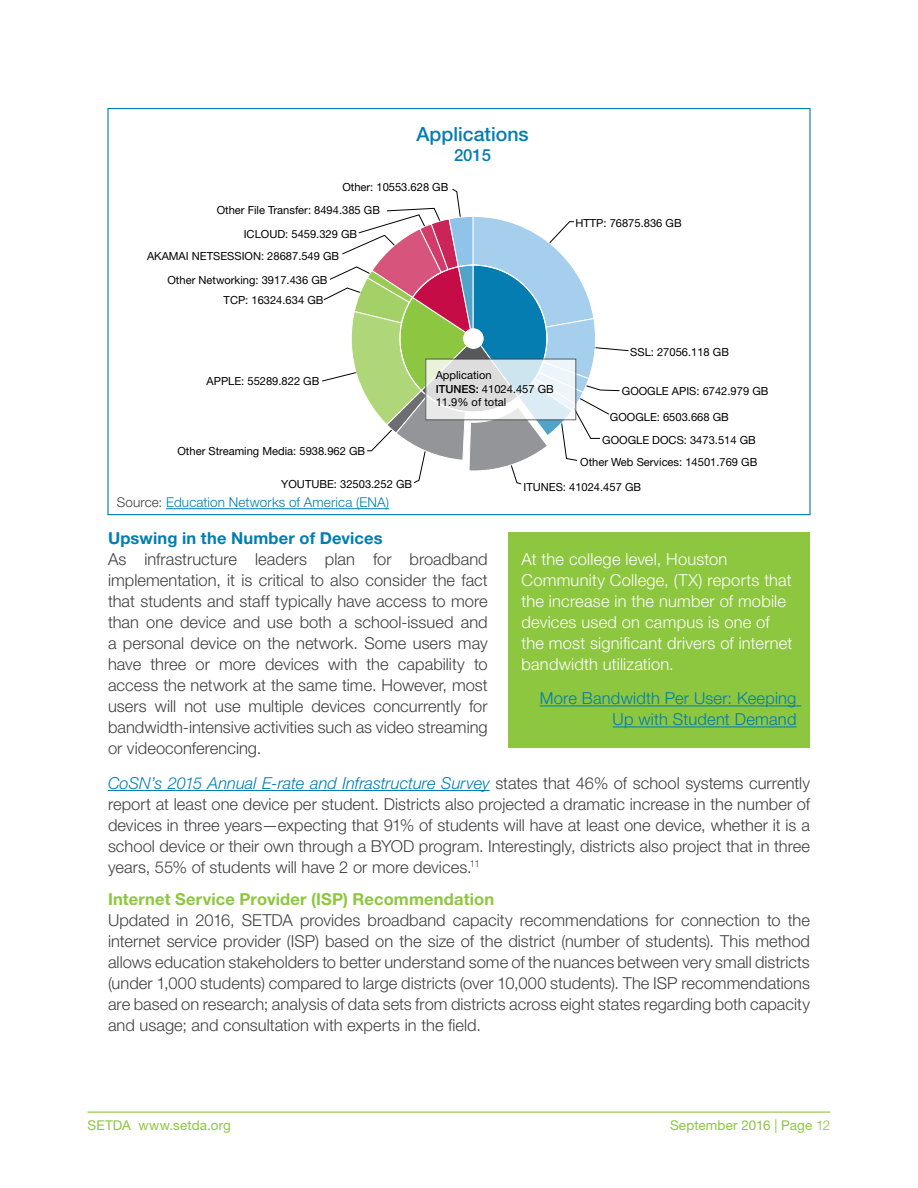
<style>
.page{position:relative;width:918px;height:1188px;background:#fff}
.page>*{position:absolute;margin:0;border:0;box-sizing:border-box;transform-origin:0 0}
.t1{font:500 19.5px "Helvetica Neue LT Std";color:#057db1}
.t2{font:500 16.8px "Helvetica Neue LT Std";color:#057db1}
.t3{font:300 16.5px/21px "Helvetica Neue LT Std";color:#414042}
.t4{font:300 16.5px/21px "Helvetica Neue LT Std";letter-spacing:.01em;color:#fff}
.t5{font:300 16.5px/21px "Helvetica Neue LT Std";letter-spacing:.01em;color:#007db1;text-align:right}
.t6{font:13.5px "Helvetica Neue LT Std";letter-spacing:.01em;color:#8dc63f}
.t7{font:300 13.5px "Helvetica Neue LT Std";letter-spacing:.01em;color:#007db1}
.t8{font:11.1px/22.4px "Helvetica Neue LT Std";color:#000}
.s1{font-weight:500}
.s2{color:#414042}
.s3{font-weight:700;color:#007db1}
.s4{font-style:italic;color:#007db1}
.s5{font-weight:700;color:#8dc63f}
.s6{font-weight:300}
</style>
<div class="page">
<hr style="left:88px;top:1112px;width:742px;height:1px;background:#8dc63f">
<hr style="left:108px;top:790px;width:382px;height:1px;background:#007db1">
<svg style="left:322px;top:188px;width:307px;height:297px"></svg>
<div style="left:464px;top:329px;width:19px;height:19px;background:#fff;border-radius:50%"></div>
<div style="left:463px;top:329px;width:20px;height:20px;border:1px solid #fff;border-radius:50%"></div>
<svg style="left:427px;top:361px;width:147px;height:57px;background:#e2e8eb"></svg>
<hr style="left:166px;top:508px;width:223px;height:1px;background:#007db1">
<div style="left:508px;top:532px;width:302px;height:216px;background:#8dc63f"></div>
<hr style="left:540px;top:706px;width:261px;height:1px;background:#007db1">
<hr style="left:613px;top:727px;width:183px;height:1px;background:#007db1">
<p class="t1" style="left:417px;top:123px;width:114px">Applications</p>
<p class="t2" style="left:454px;top:145px;width:39px">2015</p>
<p class="t8" style="left:217px;top:176px;width:233px;text-indent:126px">Other: 10553.628 GB<br>Other File Transfer: 8494.385 GB</p>
<p class="t8" style="left:147px;top:223px;width:212px;text-indent:97px">ICLOUD: 5459.329 GB<br>AKAMAI NETSESSION: 28687.549 GB</p>
<p class="t8" style="left:224px;top:269px;width:105px;line-height:20.4px;text-indent:-56px">Other Networking: 3917.436 GB<br>TCP: 16324.634 GB</p>
<p class="t8" style="left:575px;top:211px;width:108px">HTTP: 76875.836 GB</p>
<p class="t8" style="left:207px;top:370px;width:114px">APPLE: 55289.822 GB</p>
<p class="t8" style="left:178px;top:440px;width:189px">Other Streaming Media: 5938.962 GB</p>
<p class="t8" style="left:281px;top:472px;width:132px">YOUTUBE: 32503.252 GB</p>
<p class="t8" style="left:630px;top:340px;width:100px">SSL: 27056.118 GB</p>
<p class="t8" style="left:622px;top:380px;width:148px">GOOGLE APIS: 6742.979 GB</p>
<p class="t8" style="left:610px;top:405px;width:120px">GOOGLE: 6503.668 GB</p>
<p class="t8" style="left:602px;top:428px;width:155px">GOOGLE DOCS: 3473.514 GB</p>
<p class="t8" style="left:580px;top:451px;width:179px">Other Web Services: 14501.769 GB</p>
<p class="t8" style="left:523px;top:476px;width:119px">ITUNES: 41024.457 GB</p>
<p class="t8" style="left:436px;top:369px;width:120px;line-height:13.4px">Application<br><span class="s1">ITUNES:</span> 41024.457 GB<br>11.9% of total</p>
<p class="t7" style="left:117px;top:494px;width:274px"><span class="s2">Source:</span> Education Networks of America (ENA)</p>
<p class="t3" style="left:108px;top:528px;width:381px"><span class="s3">Upswing in the Number of Devices<br></span>As infrastructure leaders plan for broadband implementation, it is critical to also consider the fact that students and staff typically have access to more than one device and use both a school-issued and a personal device on the network. Some users may have three or more devices with the capability to access the network at the same time. However, most users will not use multiple devices concurrently for bandwidth-intensive activities such as video streaming or videoconferencing.</p>
<p class="t3" style="left:108px;top:772px;width:704px;text-align:justify"><span class="s4">CoSN’s 2015 Annual E-rate and Infrastructure Survey</span> states that 46% of school systems currently report at least one device per student. Districts also projected a dramatic increase in the number of devices in three years—expecting that 91% of students will have at least one device, whether it is a school device or their own through a BYOD program. Interestingly, districts also project that in three years, 55% of students will have 2 or more devices.<sup>11</sup></p>
<p class="t3" style="left:108px;top:889px;width:704px"><span class="s5">Internet Service Provider (ISP) Recommendation<br></span>Updated in 2016, SETDA provides broadband capacity recommendations for connection to the internet service provider (ISP) based on the size of the district (number of students). This method allows education stakeholders to better understand some of the nuances between very small districts (under 1,000 students) compared to large districts (over 10,000 students). The ISP recommendations are based on research; analysis of data sets from districts across eight states regarding both capacity and usage; and consultation with experts in the field.</p>
<p class="t4" style="left:522px;top:548px;width:272px">At the college level, Houston Community College, (TX) reports that the increase in the number of mobile devices used on campus is one of the most significant drivers of internet bandwidth utilization.</p>
<p class="t5" style="left:540px;top:688px;width:258px">More Bandwidth Per User: Keeping<br>Up with Student Demand</p>
<p class="t6" style="left:87px;top:1117px;width:145px">SETDA www.setda.org</p>
<p class="t6" style="left:670px;top:1117px;width:162px">September 2016 | Page <span class="s6">12</span></p>
</div>
